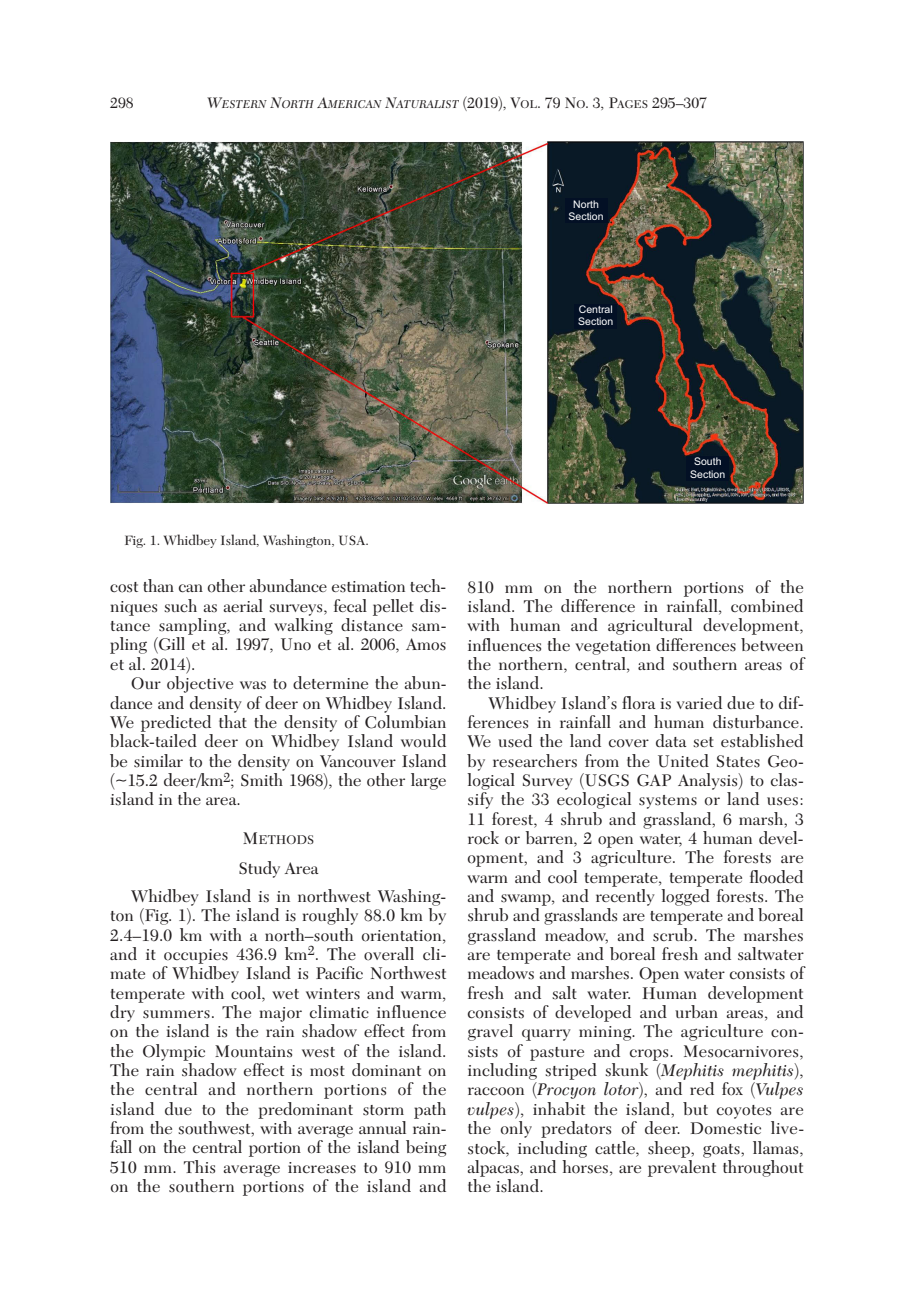
<style>
.page{position:relative;width:914px;height:1292px;background:#fff}
.page>*{position:absolute;margin:0;border:0;box-sizing:border-box;transform-origin:0 0}
.t1{font:17.5px/19.2px "Transitional 511 BT";letter-spacing:.01em;color:#231f20;text-align:justify}
.t2{font:15.75px "Transitional 511 BT";color:#231f20}
.t3{font:14px "Transitional 511 BT";color:#231f20}
.t4{font:13.12px "Transitional 511 BT";color:#231f20}
.t5{font:italic 11.9px "Transitional 511 BT";color:#231f20}
.t6{font:10.5px/12.2px "Arial";color:#fff;text-align:center}
.s1{font-size:15.75px}
.s2{font-style:normal;font-size:15.75px}
.s3{font-style:normal}
.s4{font-size:14.88px}
.s5{font-size:17.5px}
.s6{font-style:italic}
</style>
<div class="page">
<img style="left:111px;top:142px;width:692px;height:362px">
<div style="left:564px;top:199px;width:43px;height:24px;background:#031025"></div>
<div style="left:574px;top:304px;width:43px;height:25px;background:#031025"></div>
<div style="left:686px;top:456px;width:43px;height:25px;background:#031025"></div>
<p class="t2" style="left:110px;top:96px;width:25px">298</p>
<p class="t5" style="left:207px;top:99px;width:501px"><span class="s1">W</span>ESTERN <span class="s1">N</span>ORTH <span class="s1">A</span>MERICAN <span class="s1">N</span>ATURALIST <span class="s2">(2019), V</span><span class="s3">OL</span><span class="s2">. 79 N</span><span class="s3">O</span><span class="s2">. 3, P</span><span class="s3">AGES</span> <span class="s2">295–307</span></p>
<p class="t6" style="left:568px;top:198px;width:37px">North<br>Section</p>
<p class="t6" style="left:578px;top:303px;width:37px;text-align:left">Central<br>Section</p>
<p class="t6" style="left:690px;top:455px;width:37px">South<br>Section</p>
<p class="t3" style="left:124px;top:535px;width:246px">Fig. 1. Whidbey Island, Washington, USA.</p>
<p class="t1" style="left:110px;top:578px;width:338px">cost than can other abundance estimation tech&shy;niques such as aerial surveys, fecal pellet dis&shy;tance sampling, and walking distance sam&shy;pling (Gill et al. 1997, Uno et al. 2006, Amos et al. 2014).</p>
<p class="t1" style="left:110px;top:675px;width:338px;text-indent:21px">Our objective was to determine the abun&shy;dance and density of deer on Whidbey Island.<br>We predicted that the density of Columbian black-tailed deer on Whidbey Island would be similar to the density on Vancouver Island (<span class="s4">~</span>15.2 deer/km<sup>2</sup>; Smith 1968), the other large island in the area.</p>
<p class="t4" style="left:242px;top:834px;width:73px"><span class="s5">M</span>ETHODS</p>
<p class="t1" style="left:131px;top:855px;width:316px;line-height:28.2px;text-indent:107px">Study Area<br>Whidbey Island is in northwest Washing-</p>
<p class="t1" style="left:110px;top:907px;width:338px">ton (Fig. 1). The island is roughly 88.0 km by 2.4–19.0 km with a north–south orientation, and it occupies 436.9 km<sup>2</sup>. The overall cli&shy;mate of Whidbey Island is Pacific Northwest temperate with cool, wet winters and warm, dry summers. The major climatic influence on the island is the rain shadow effect from the Olympic Mountains west of the island.<br>The rain shadow effect is most dominant on the central and northern portions of the island due to the predominant storm path from the southwest, with average annual rain&shy;fall on the central portion of the island being 510 mm. This average increases to 910 mm on the southern portions of the island and</p>
<p class="t1" style="left:467px;top:578px;width:338px">810 mm on the northern portions of the island. The difference in rainfall, combined with human and agricultural development, influences the vegetation differences between the northern, central, and southern areas of the island.</p>
<p class="t1" style="left:467px;top:694px;width:338px;text-indent:21px">Whidbey Island’s flora is varied due to dif&shy;ferences in rainfall and human disturbance.<br>We used the land cover data set established by researchers from the United States Geo&shy;logical Survey (USGS GAP Analysis) to clas&shy;sify the 33 ecological systems or land uses:<br>11 forest, 4 shrub and grassland, 6 marsh, 3 rock or barren, 2 open water, 4 human devel&shy;opment, and 3 agriculture. The forests are warm and cool temperate, temperate flooded and swamp, and recently logged forests. The shrub and grasslands are temperate and boreal grassland meadow, and scrub. The marshes are temperate and boreal fresh and saltwater meadows and marshes. Open water consists of fresh and salt water. Human development consists of developed and urban areas, and gravel quarry mining. The agriculture con&shy;sists of pasture and crops. Mesocarnivores, including striped skunk (<span class="s6">Mephitis mephitis</span>), raccoon (<span class="s6">Procyon lotor</span>), and red fox (<span class="s6">Vulpes vulpes</span>), inhabit the island, but coyotes are the only predators of deer. Domestic live&shy;stock, including cattle, sheep, goats, llamas, alpacas, and horses, are prevalent throughout the island.</p>
</div>
